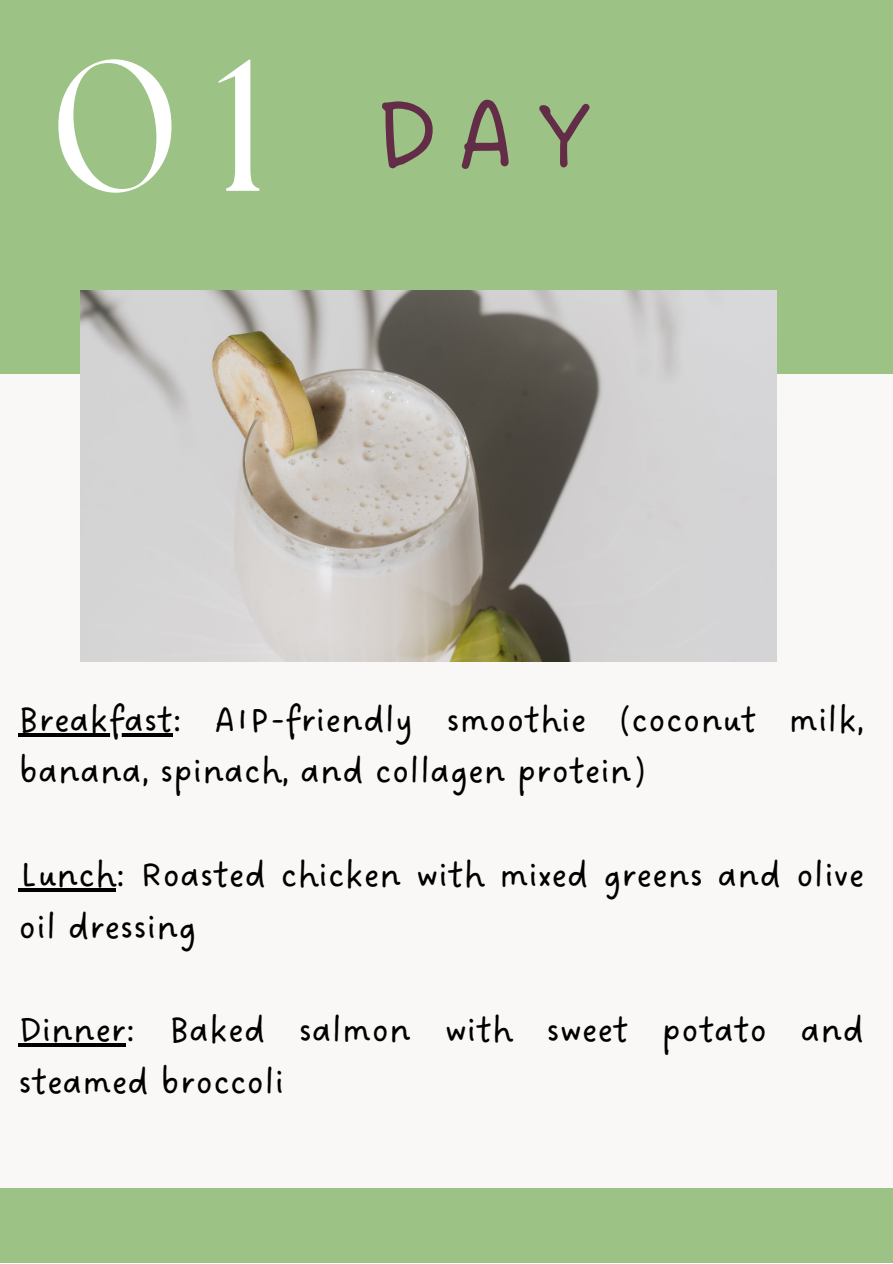
<style>
.page{position:relative;width:893px;height:1264px;background:#fff}
.page>*{position:absolute;margin:0;border:0;box-sizing:border-box;transform-origin:0 0}
.t1{font:186px "The Seasons";color:#fff}
.t2{font:104.85px "DO Sans Regular";color:#632d47}
.t3{font:37.5px/51.8px "DO Sans Regular";color:#000}
</style>
<div class="page">
<div style="left:0;top:0;width:892px;height:1262px;background:#faf8f6"></div>
<div style="left:0;top:0;width:892px;height:374px;background:#9cc285"></div>
<img style="left:81px;top:290px;width:695px;height:371px">
<hr style="left:19px;top:733px;width:154px;height:3px;background:#000">
<hr style="left:19px;top:888px;width:97px;height:3px;background:#000">
<hr style="left:19px;top:1043px;width:107px;height:3px;background:#000">
<div style="left:0;top:1187px;width:892px;height:75px;background:#9cc285"></div>
<p class="t1" style="left:51px;top:42px;width:220px">01</p>
<p class="t2" style="left:373px;top:74px;width:221px">DAY</p>
<p class="t3" style="left:19px;top:695px;width:847px">Breakfast: AIP-friendly smoothie (coconut milk, banana, spinach, and collagen protein)</p>
<p class="t3" style="left:19px;top:850px;width:847px">Lunch: Roasted chicken with mixed greens and olive oil dressing</p>
<p class="t3" style="left:19px;top:1005px;width:847px">Dinner: Baked salmon with sweet potato and steamed broccoli</p>
</div>
